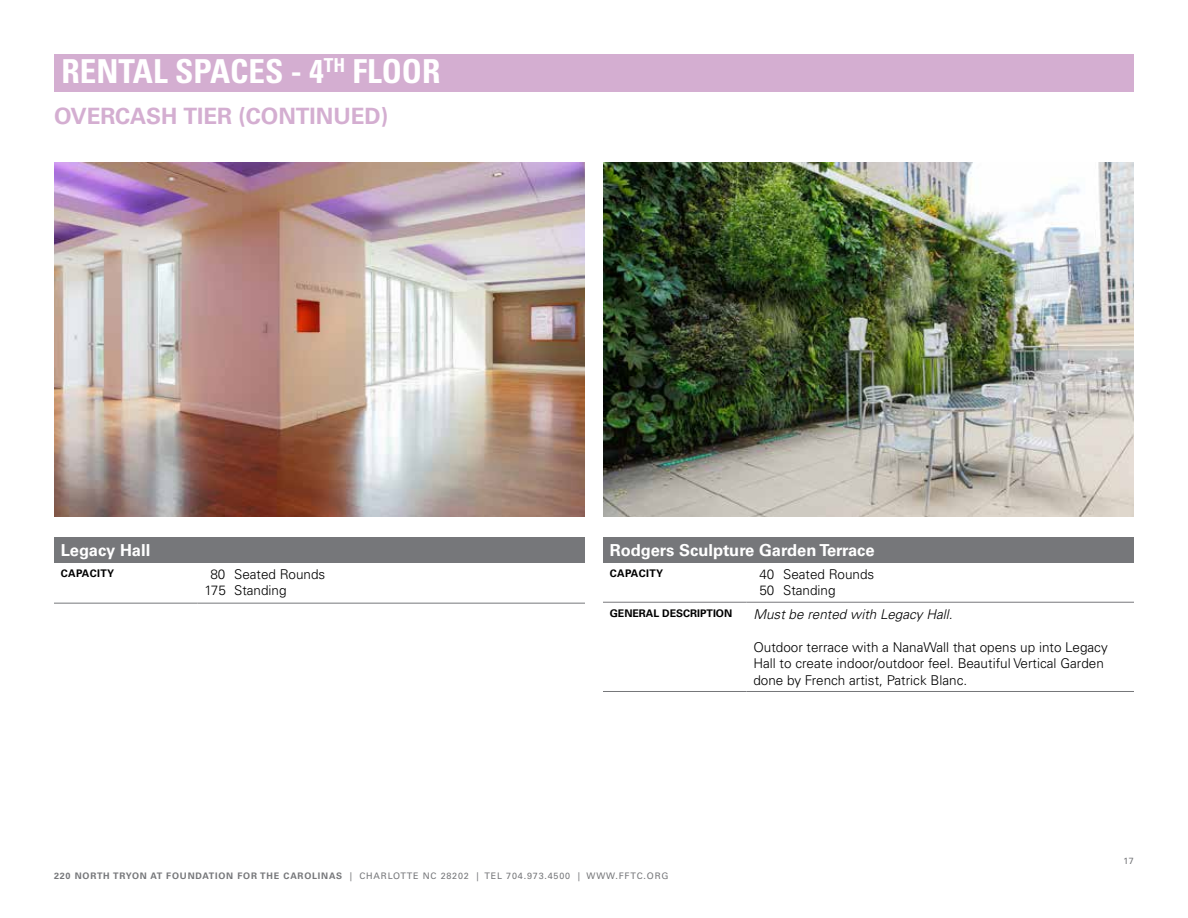
<style>
.page{position:relative;width:1188px;height:918px;background:#fff}
.page>*{position:absolute;margin:0;border:0;box-sizing:border-box;transform-origin:0 0}
.t1{font:700 condensed 33px "Univers LT Pro";color:#fff}
.t2{font:700 22.5px "Univers LT Pro 65";color:#d4aed1}
.t3{font:700 16.5px "Univers LT Pro 65";color:#fff}
.t4{font:300 13.5px/16.5px "Univers LT Pro 45";color:#000}
.t5{font:italic 300 13.5px "Univers LT Pro 45";color:#000}
.t6{font:700 10.5px "Univers LT Pro 65";color:#000}
.t7{font:700 10.5px "Univers LT Pro 65";letter-spacing:.04em;color:#000}
.t8{font:9px "Univers LT Pro 55 Roman";letter-spacing:.09em;color:#76777a}
.s1{font-family:"Univers LT Pro 65";font-weight:700}
</style>
<div class="page">
<div style="left:54px;top:537px;width:531px;height:25px;background:#76777a"></div>
<hr style="left:54px;top:603px;width:144px;height:1px;background:#76777a">
<hr style="left:198px;top:603px;width:387px;height:1px;background:#76777a">
<div style="left:603px;top:537px;width:531px;height:25px;background:#76777a"></div>
<hr style="left:603px;top:602px;width:144px;height:1px;background:#76777a">
<hr style="left:747px;top:602px;width:387px;height:1px;background:#76777a">
<hr style="left:603px;top:691px;width:144px;height:1px;background:#76777a">
<hr style="left:747px;top:691px;width:387px;height:1px;background:#76777a">
<img style="left:54px;top:162px;width:531px;height:354px">
<img style="left:603px;top:162px;width:531px;height:354px">
<div style="left:54px;top:54px;width:1080px;height:38px;background:#d4aed1"></div>
<h1 class="t1" style="left:62px;top:51px;width:380px">RENTAL SPACES - 4<sup>TH</sup> FLOOR</h1>
<h2 class="t2" style="left:54px;top:103px;width:336px">OVERCASH TIER (CONTINUED)</h2>
<p class="t3" style="left:61px;top:540px;width:91px">Legacy Hall</p>
<p class="t7" style="left:61px;top:567px;width:55px">CAPACITY</p>
<p class="t4" style="left:204px;top:566px;width:122px;text-indent:6px">80 Seated Rounds<br>175 Standing</p>
<p class="t3" style="left:610px;top:540px;width:266px">Rodgers Sculpture Garden Terrace</p>
<p class="t7" style="left:610px;top:567px;width:55px">CAPACITY</p>
<p class="t4" style="left:759px;top:566px;width:116px">40 Seated Rounds<br>50 Standing</p>
<p class="t6" style="left:610px;top:607px;width:124px">GENERAL DESCRIPTION</p>
<p class="t5" style="left:753px;top:606px;width:201px">Must be rented with Legacy Hall.</p>
<p class="t4" style="left:753px;top:639px;width:356px">Outdoor terrace with a NanaWall that opens up into Legacy<br>Hall to create indoor/outdoor feel. Beautiful Vertical Garden done by French artist, Patrick Blanc.</p>
<p class="t8" style="left:54px;top:870px;width:616px"><span class="s1">220 NORTH TRYON AT FOUNDATION FOR THE CAROLINAS</span> | CHARLOTTE NC 28202 | TEL 704.973.4500 | WWW.FFTC.ORG</p>
<p class="t8" style="left:1124px;top:855px;width:12px">17</p>
</div>
